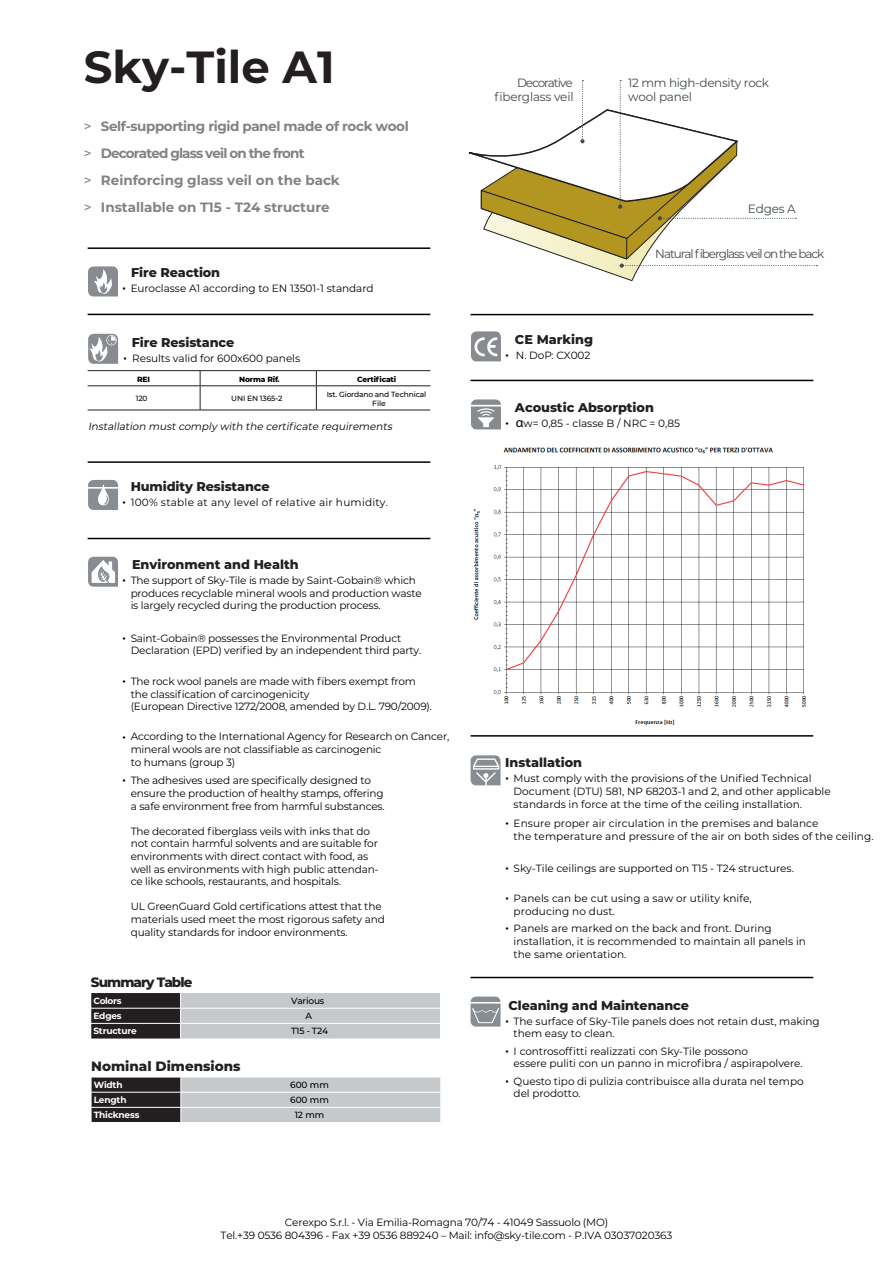
<style>
.page{position:relative;width:893px;height:1263px;background:#fff}
.page>*{position:absolute;margin:0;border:0;box-sizing:border-box;transform-origin:0 0}
.t1{font:700 45px "Montserrat";color:#231f20}
.t2{font:700 13.5px/26.8px "Montserrat";letter-spacing:-.03em;color:#808285}
.t3{font:800 13.5px "Montserrat";color:#231f20}
.t4{font:800 13.5px "Montserrat";letter-spacing:-.07em;color:#231f20}
.t5{font:800 12.75px "Montserrat";letter-spacing:-.005em;color:#231f20}
.t6{font:500 12.75px "Montserrat";color:#000001}
.t7{font:12px/13.5px "Montserrat";letter-spacing:-.03em;color:#424a4f;text-align:right}
.t8{font:12px "Montserrat";letter-spacing:-.09em;color:#424a4f}
.t9{font:10.5px/12.6px "Montserrat";letter-spacing:-.015em;color:#000001}
.t10{font:10.5px/12.6px "Montserrat";letter-spacing:.005em;color:#000001}
.t11{font:10.5px "Montserrat";letter-spacing:.02em;color:#000001}
.t12{font:italic 10.35px "Montserrat";color:#000001}
.t13{font:700 9px "Montserrat";letter-spacing:-.02em;color:#fff}
.t14{font:500 9px "Montserrat";letter-spacing:-.02em;color:#000001}
.t15{font:500 7.5px/9.8px "Montserrat";letter-spacing:-.02em;color:#000001}
.t16{font:800 7.5px "Montserrat";letter-spacing:-.02em;color:#000001}
.s1{font-weight:500}
.s2{font-weight:500;font-size:12.75px}
.s3{font-family:"Myriad Pro";font-size:14.1px;color:#000}
</style>
<div class="page">
<hr style="left:88px;top:538px;width:342px;height:1px;background:#000001">
<hr style="left:471px;top:314px;width:342px;height:1px;background:#000001">
<hr style="left:471px;top:380px;width:342px;height:1px;background:#000001">
<hr style="left:471px;top:735px;width:342px;height:2px;background:#000001">
<svg style="left:88px;top:557px;width:30px;height:30px"></svg>
<svg style="left:471px;top:331px;width:30px;height:30px"></svg>
<hr style="left:88px;top:247px;width:342px;height:2px;background:#000001">
<hr style="left:88px;top:314px;width:342px;height:1px;background:#000001">
<hr style="left:88px;top:461px;width:342px;height:2px;background:#000001">
<hr style="left:200px;top:370px;width:116px;height:1px;background:#231f20">
<hr style="left:316px;top:370px;width:114px;height:1px;background:#231f20">
<hr style="left:200px;top:385px;width:116px;height:1px;background:#231f20">
<hr style="left:200px;top:410px;width:116px;height:1px;background:#231f20">
<hr style="left:316px;top:385px;width:114px;height:1px;background:#231f20">
<svg style="left:316px;top:371px;width:1px;height:39px"></svg>
<hr style="left:316px;top:410px;width:114px;height:1px;background:#231f20">
<hr style="left:88px;top:370px;width:112px;height:1px;background:#231f20">
<hr style="left:88px;top:385px;width:112px;height:1px;background:#231f20">
<hr style="left:88px;top:410px;width:112px;height:1px;background:#231f20">
<svg style="left:200px;top:371px;width:1px;height:39px"></svg>
<svg style="left:88px;top:266px;width:30px;height:30px"></svg>
<svg style="left:88px;top:334px;width:30px;height:30px"></svg>
<svg style="left:88px;top:480px;width:30px;height:30px"></svg>
<svg style="left:468px;top:80px;width:349px;height:201px"></svg>
<svg style="left:91px;top:993px;width:349px;height:46px;background:#a2a3a4"></svg>
<svg style="left:92px;top:1077px;width:348px;height:45px;background:#a1a2a4"></svg>
<hr style="left:471px;top:977px;width:342px;height:1px;background:#000001">
<svg style="left:471px;top:755px;width:30px;height:30px"></svg>
<svg style="left:470px;top:996px;width:31px;height:30px"></svg>
<svg style="left:471px;top:399px;width:30px;height:30px"></svg>
<img style="left:473px;top:447px;width:333px;height:279px">
<h1 class="t1" style="left:84px;top:35px;width:252px">Sky-Tile A1</h1>
<p class="t2" style="left:84px;top:113px;width:326px"><span class="s1">&gt;</span> Self-supporting rigid panel made of rock wool <span class="s1">&gt;</span> Decorated glass veil on the front<br><span class="s1">&gt;</span> Reinforcing glass veil on the back<br><span class="s1">&gt;</span> Installable on T15 - T24 structure</p>
<p class="t5" style="left:131px;top:263px;width:91px">Fire Reaction</p>
<p class="t9" style="left:122px;top:282px;width:253px"><span class="s2">•</span> Euroclasse A1 according to EN 13501-1 standard</p>
<p class="t5" style="left:132px;top:333px;width:104px">Fire Resistance</p>
<p class="t9" style="left:123px;top:351px;width:179px"><span class="s2">•</span> Results valid for 600x600 panels</p>
<p class="t16" style="left:137px;top:373px;width:14px">REI</p>
<p class="t16" style="left:239px;top:373px;width:42px">Norma Rif.</p>
<p class="t16" style="left:357px;top:373px;width:40px">Certificati</p>
<p class="t15" style="left:136px;top:393px;width:13px">120</p>
<p class="t15" style="left:231px;top:393px;width:53px">UNI EN 1365-2</p>
<p class="t15" style="left:372px;top:389px;width:56px;text-indent:-46px">Ist. Giordano and Technical<br>File</p>
<p class="t12" style="left:88px;top:419px;width:308px">Installation mustcomply with the certificate requirements</p>
<p class="t5" style="left:131px;top:477px;width:141px">Humidity Resistance</p>
<p class="t11" style="left:131px;top:495px;width:259px">100% stable at any level of relative air humidity.</p>
<p class="t6" style="left:122px;top:493px;width:6px">•</p>
<p class="t5" style="left:132px;top:555px;width:168px">Environment and Health</p>
<p class="t9" style="left:131px;top:574px;width:293px">The support of Sky-Tile is made by Saint-Gobain® which produces recyclable mineral wools and production waste is largely recycled during the production process.</p>
<p class="t9" style="left:131px;top:631px;width:292px">Saint-Gobain® possesses the Environmental Product<br>Declaration (EPD) verified by an independent third party.</p>
<p class="t9" style="left:131px;top:675px;width:303px">The rock wool panels are made with fibers exempt from the classification of carcinogenicity<br>(European Directive 1272/2008, amended by D.L. 790/2009).</p>
<p class="t9" style="left:131px;top:730px;width:320px">According to the International Agency for Research on Cancer, mineral wools are not classifiable as carcinogenic<br>to humans (group 3)</p>
<p class="t6" style="left:122px;top:571px;width:6px">•</p>
<p class="t6" style="left:122px;top:629px;width:6px">•</p>
<p class="t6" style="left:122px;top:672px;width:6px">•</p>
<p class="t6" style="left:122px;top:727px;width:6px">•</p>
<p class="t9" style="left:131px;top:774px;width:255px">The adhesives used are specifically designed to ensure the production of healthy stamps, offering a safe environment free from harmful substances.</p>
<p class="t9" style="left:131px;top:824px;width:249px">The decorated fiberglass veils with inks that do not contain harmful solvents and are suitable for environments with direct contact with food, as well as environments with high public attendan&shy;ce like schools, restaurants, and hospitals.</p>
<p class="t9" style="left:131px;top:900px;width:256px">UL GreenGuard Gold certifications attest that the materials used meet the most rigorous safety and quality standards for indoor environments.</p>
<p class="t6" style="left:122px;top:771px;width:6px">•</p>
<p class="t4" style="left:91px;top:972px;width:103px">Summary Table</p>
<p class="t13" style="left:93px;top:994px;width:30px">Colors</p>
<p class="t14" style="left:291px;top:994px;width:35px">Various</p>
<p class="t13" style="left:93px;top:1009px;width:30px">Edges</p>
<p class="t14" style="left:306px;top:1010px;width:8px">A</p>
<p class="t13" style="left:93px;top:1024px;width:45px">Structure</p>
<p class="t14" style="left:291px;top:1025px;width:38px">T15 - T24</p>
<p class="t3" style="left:91px;top:1056px;width:151px">Nominal Dimensions</p>
<p class="t13" style="left:94px;top:1078px;width:30px">Width</p>
<p class="t14" style="left:290px;top:1078px;width:40px">600 mm</p>
<p class="t13" style="left:94px;top:1093px;width:34px">Length</p>
<p class="t14" style="left:290px;top:1093px;width:40px">600 mm</p>
<p class="t13" style="left:94px;top:1108px;width:47px">Thickness</p>
<p class="t14" style="left:295px;top:1109px;width:31px">12 mm</p>
<p class="t7" style="left:494px;top:76px;width:81px">Decorative fiberglass veil</p>
<p class="t7" style="left:628px;top:76px;width:142px;text-align:left">12 mm high-density rock wool panel</p>
<p class="t5" style="left:515px;top:330px;width:80px">CE Marking</p>
<p class="t6" style="left:505px;top:346px;width:6px">•</p>
<p class="t9" style="left:516px;top:349px;width:76px">N. DoP: CX002</p>
<p class="t7" style="left:748px;top:201px;width:49px">Edges A</p>
<p class="t8" style="left:655px;top:246px;width:170px">Natural fiberglass veil on the back</p>
<p class="t5" style="left:515px;top:398px;width:141px">Acoustic Absorption</p>
<p class="t6" style="left:505px;top:414px;width:6px">•</p>
<p class="t9" style="left:516px;top:417px;width:166px"><span class="s3">α</span>w= 0,85 - classe B / NRC = 0,85</p>
<p class="t5" style="left:505px;top:753px;width:78px">Installation</p>
<p class="t9" style="left:514px;top:772px;width:319px;text-indent:-9px"><span class="s2">•</span> Must comply with the provisions of the Unified Technical<br>Document (DTU) 581, NP 68203-1 and 2, and other applicable standards in force at the time of the ceiling installation.</p>
<p class="t10" style="left:514px;top:817px;width:362px;text-indent:-9px"><span class="s2">•</span> Ensure proper air circulation in the premises and balance<br>the temperature and pressure of the air on both sides of the ceiling.</p>
<p class="t9" style="left:505px;top:862px;width:290px"><span class="s2">•</span> Sky-Tile ceilings are supported on T15 - T24 structures.</p>
<p class="t10" style="left:514px;top:892px;width:240px;text-indent:-9px"><span class="s2">•</span> Panels can be cut using a saw or utility knife, producing no dust.</p>
<p class="t9" style="left:514px;top:922px;width:294px;text-indent:-9px"><span class="s2">•</span> Panels are marked on the back and front. During installation, it is recommended to maintain all panels in the same orientation.</p>
<p class="t5" style="left:508px;top:996px;width:182px">Cleaning and Maintenance</p>
<p class="t9" style="left:514px;top:1014px;width:308px;text-indent:-9px"><span class="s2">•</span> The surface of Sky-Tile panels does not retain dust, making them easy to clean.</p>
<p class="t9" style="left:514px;top:1044px;width:291px;text-indent:-9px"><span class="s2">•</span> I controsoffitti realizzati con Sky-Tile possono<br>essere puliti con un panno in microfibra / aspirapolvere.</p>
<p class="t9" style="left:514px;top:1074px;width:292px;text-indent:-9px"><span class="s2">•</span> Questo tipo di pulizia contribuisce alla durata nel tempo del prodotto.</p>
<p class="t9" style="left:221px;top:1215px;width:453px;text-align:center">Cerexpo S.r.l. - Via Emilia-Romagna 70/74 - 41049 Sassuolo (MO)<br>Tel.+39 0536 804396 - Fax +39 0536 889240 – Mail: info@sky-tile.com - P.IVA 03037020363</p>
</div>
